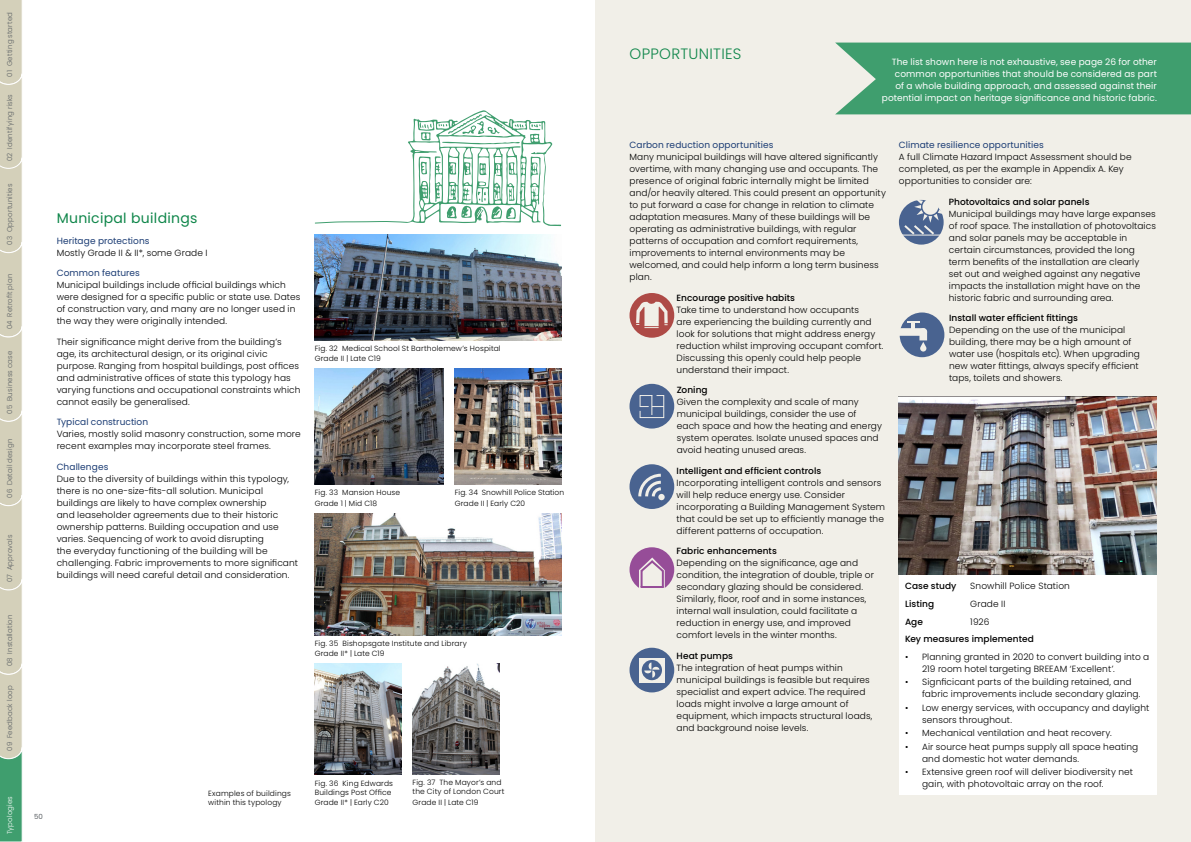
<style>
.page{position:relative;width:1191px;height:842px;background:#fff}
.page>*{position:absolute;margin:0;border:0;box-sizing:border-box;transform-origin:0 0}
.t1{font:300 15px "Poppins";letter-spacing:.02em;color:#0f864a}
.t2{font:14px "Poppins";letter-spacing:.02em;color:#0f864a}
.t3{font:300 9px/12px "Poppins";letter-spacing:.015em;color:#000}
.t4{font:9px/12px "Poppins";letter-spacing:.01em;color:#fff;text-align:right}
.t5{font:500 9px/17.7px "Poppins";letter-spacing:.005em;color:#000}
.t6{font:300 7.5px/10.4px "Poppins";letter-spacing:.02em;color:#000}
.t7{font:300 7px "Poppins";letter-spacing:.02em;color:#5b6064}
.t8{font:300 7px "Poppins";letter-spacing:.025em;color:#fff}
.t9{font:7px "Poppins";color:#5b6064}
.s1{font-weight:400;color:#1b3c74}
.s2{font-weight:500}
.s3{font-weight:300}
</style>
<div class="page">
<img style="left:412px;top:663px;width:87px;height:112px">
<img style="left:315px;top:235px;width:246px;height:105px">
<img style="left:315px;top:369px;width:129px;height:116px">
<img style="left:315px;top:513px;width:246px;height:122px">
<img style="left:315px;top:663px;width:86px;height:112px">
<img style="left:455px;top:368px;width:106px;height:117px">
<div style="left:595px;top:0;width:596px;height:842px;background:#f1efe8"></div>
<div style="left:835px;top:43px;width:356px;height:71px;background:#3f9e6e"></div>
<div style="left:629px;top:293px;width:45px;height:45px;background:#ae4a46;border-radius:50%"></div>
<svg style="left:636px;top:302px;width:32px;height:26px"></svg>
<div style="left:629px;top:384px;width:45px;height:45px;background:#496390;border-radius:50%"></div>
<svg style="left:639px;top:395px;width:26px;height:24px"></svg>
<div style="left:629px;top:464px;width:45px;height:45px;background:#496390;border-radius:50%"></div>
<svg style="left:638px;top:473px;width:26px;height:27px"></svg>
<div style="left:629px;top:547px;width:45px;height:45px;background:#964d98;border-radius:50%"></div>
<svg style="left:638px;top:557px;width:28px;height:35px"></svg>
<div style="left:629px;top:648px;width:45px;height:44px;background:#496390;border-radius:50%"></div>
<div style="left:639px;top:658px;width:25px;height:24px;background:#f1efe8"></div>
<div style="left:642px;top:660px;width:20px;height:20px;background:#496390;border-radius:50%"></div>
<svg style="left:644px;top:662px;width:15px;height:16px"></svg>
<div style="left:899px;top:200px;width:44px;height:45px;background:#496390;border-radius:50%"></div>
<svg style="left:902px;top:199px;width:42px;height:38px"></svg>
<hr style="left:901px;top:235px;width:40px;height:1px;background:#f1efe8">
<div style="left:899px;top:312px;width:45px;height:45px;background:#496390;border-radius:50%"></div>
<svg style="left:899px;top:321px;width:28px;height:31px"></svg>
<div style="left:899px;top:574px;width:257px;height:221px;background:#fff"></div>
<svg style="left:315px;top:110px;width:246px;height:116px"></svg>
<img style="left:899px;top:396px;width:257px;height:178px">
<svg style="left:0;top:0;width:23px;height:842px;background:#c8ceb7"></svg>
<img style="left:314px;top:373px;width:188px;height:90px">
<img style="left:898px;top:396px;width:199px;height:67px">
<p class="t7" style="left:6px;top:77px;width:66px;rotate:-90deg">01 Getting started</p>
<p class="t7" style="left:6px;top:161px;width:68px;rotate:-90deg">02 Identifying risks</p>
<p class="t7" style="left:6px;top:245px;width:63px;rotate:-90deg">03 Opportunities</p>
<p class="t7" style="left:6px;top:329px;width:57px;rotate:-90deg">04 Retrofit plan</p>
<p class="t7" style="left:6px;top:413px;width:64px;rotate:-90deg">05 Business case</p>
<p class="t7" style="left:6px;top:498px;width:61px;rotate:-90deg">06 Detail design</p>
<p class="t7" style="left:6px;top:582px;width:49px;rotate:-90deg">07 Approvals</p>
<p class="t7" style="left:6px;top:666px;width:53px;rotate:-90deg">08 Installation</p>
<p class="t7" style="left:6px;top:751px;width:67px;rotate:-90deg">09 Feedback loop</p>
<p class="t8" style="left:6px;top:834px;width:40px;rotate:-90deg">Typologies</p>
<p class="t2" style="left:57px;top:210px;width:142px">Municipal buildings</p>
<p class="t3" style="left:57px;top:235px;width:152px"><span class="s1">Heritage protections<br></span>Mostly Grade II &amp; II*, some Grade I</p>
<p class="t3" style="left:57px;top:267px;width:245px"><span class="s1">Common features<br></span>Municipal buildings include official buildings which were designed for a specific public or state use. Dates of construction vary, and many are no longer used in the way they were originally intended.</p>
<p class="t3" style="left:57px;top:336px;width:245px">Their significance might derive from the building’s age, its architectural design, or its original civic purpose. Ranging from hospital buildings, post offices and administrative offices of state this typology has varying functions and occupational constraints which cannot easily be generalised.</p>
<p class="t3" style="left:57px;top:416px;width:245px"><span class="s1">Typical construction<br></span>Varies, mostly solid masonry construction, some more recent examples may incorporate steel frames.</p>
<p class="t3" style="left:57px;top:461px;width:243px"><span class="s1">Challenges<br></span>Due to the diversity of buildings within this typology, there is no one-size-fits-all solution. Municipal buildings are likely to have complex ownership<br>and leaseholder agreements due to their historic ownership patterns. Building occupation and use varies. Sequencing of work to avoid disrupting<br>the everyday functioning of the building will be challenging. Fabric improvements to more significant buildings will need careful detail and consideration.</p>
<p class="t6" style="left:315px;top:343px;width:187px">Fig. 32 Medical School St Bartholemew’s Hospital<br>Grade II | Late C19</p>
<p class="t6" style="left:315px;top:488px;width:87px">Fig. 33 Mansion House<br>Grade 1 | Mid C18</p>
<p class="t6" style="left:455px;top:488px;width:111px">Fig. 34 Snowhill Police Station<br>Grade II | Early C20</p>
<p class="t6" style="left:315px;top:638px;width:154px">Fig. 35 Bishopsgate Institute and Library<br>Grade II* | Late C19</p>
<p class="t9" style="left:34px;top:812px;width:10px">50</p>
<p class="t6" style="left:208px;top:789px;width:84px;line-height:9px">Examples of buildings within this typology</p>
<p class="t6" style="left:315px;top:778px;width:80px;line-height:9px">Fig. 36 King Edwards<br>Buildings Post Office</p>
<p class="t6" style="left:315px;top:797px;width:75px">Grade II* | Early C20</p>
<p class="t6" style="left:412px;top:778px;width:94px;line-height:9px">Fig. 37 The Mayor’s and the City of London Court</p>
<p class="t6" style="left:412px;top:797px;width:68px">Grade II | Late C19</p>
<p class="t1" style="left:629px;top:45px;width:113px">OPPORTUNITIES</p>
<p class="t4" style="left:882px;top:56px;width:276px">The list shown here is not exhaustive, see page 26 for other common opportunities that should be considered as part<br>of a whole building approach, and assessed against their potential impact on heritage significance and historic fabric.</p>
<p class="t3" style="left:629px;top:139px;width:258px"><span class="s1">Carbon reduction opportunities<br></span>Many municipal buildings will have altered significantly overtime, with many changing use and occupants. The presence of original fabric internally might be limited and/or heavily altered. This could present an opportunity to put forward a case for change in relation to climate adaptation measures. Many of these buildings will be operating as administrative buildings, with regular patterns of occupation and comfort requirements, improvements to internal environments may be welcomed, and could help inform a long term business plan.</p>
<p class="t3" style="left:676px;top:291px;width:208px"><span class="s2">Encourage positive habits<br></span>Take time to understand how occupants<br>are experiencing the building currently and look for solutions that might address energy reduction whilst improving occupant comfort.<br>Discussing this openly could help people understand their impact.</p>
<p class="t3" style="left:676px;top:384px;width:207px"><span class="s2">Zoning<br></span>Given the complexity and scale of many municipal buildings, consider the use of<br>each space and how the heating and energy system operates. Isolate unused spaces and avoid heating unused areas.</p>
<p class="t3" style="left:676px;top:464px;width:210px"><span class="s2">Intelligent and efficient controls </span>Incorporating intelligent controls and sensors will help reduce energy use. Consider incorporating a Building Management System that could be set up to efficiently manage the different patterns of occupation.</p>
<p class="t3" style="left:676px;top:545px;width:199px"><span class="s2">Fabric enhancements<br></span>Depending on the significance, age and condition, the integration of double, triple or secondary glazing should be considered.<br>Similarly, floor, roof and in some instances, internal wall insulation, could facilitate a reduction in energy use, and improved comfort levels in the winter months.</p>
<p class="t3" style="left:676px;top:649px;width:197px"><span class="s2">Heat pumps<br></span>The integration of heat pumps within municipal buildings is feasible but requires specialist and expert advice. The required loads might involve a large amount of equipment, which impacts structural loads, and background noise levels.</p>
<p class="t3" style="left:899px;top:139px;width:234px"><span class="s1">Climate resilience opportunities<br></span>A full Climate Hazard Impact Assessment should be completed, as per the example in Appendix A. Key opportunities to consider are:</p>
<p class="t3" style="left:948px;top:195px;width:209px"><span class="s2">Photovoltaics and solar panels<br></span>Municipal buildings may have large expanses of roof space. The installation of photovoltaics and solar panels may be acceptable in certain circumstances, provided the long term benefits of the installation are clearly<br>set out and weighed against any negative impacts the installation might have on the historic fabric and surrounding area.</p>
<p class="t3" style="left:949px;top:312px;width:192px"><span class="s2">Install water efficient fittings<br></span>Depending on the use of the municipal building, there may be a high amount of water use (hospitals etc). When upgrading new water fittings, always specify efficient taps, toilets and showers.</p>
<p class="t5" style="left:905px;top:577px;width:53px">Case study</p>
<p class="t3" style="left:970px;top:580px;width:101px">Snowhill Police Station</p>
<p class="t5" style="left:905px;top:595px;width:31px">Listing</p>
<p class="t3" style="left:970px;top:598px;width:37px">Grade II</p>
<p class="t5" style="left:905px;top:613px;width:19px">Age</p>
<p class="t5" style="left:905px;top:613px;width:130px;text-indent:65px"><span class="s3">1926<br></span>Key measures implemented</p>
<p class="t3" style="left:922px;top:651px;width:229px;text-indent:-17px">• Planning granted in 2020 to convert building into a<br>219 room hotel targeting BREEAM ‘Excellent’.</p>
<p class="t3" style="left:922px;top:676px;width:220px;text-indent:-17px">• Signficicant parts of the building retained, and fabric improvements include secondary glazing.</p>
<p class="t3" style="left:922px;top:702px;width:229px;text-indent:-17px">• Low energy services, with occupancy and daylight sensors throughout.</p>
<p class="t3" style="left:905px;top:727px;width:208px">• Mechanical ventilation and heat recovery.</p>
<p class="t3" style="left:922px;top:740px;width:218px;text-indent:-17px">• Air source heat pumps supply all space heating and domestic hot water demands.</p>
<p class="t3" style="left:922px;top:766px;width:212px;text-indent:-17px">• Extensive green roof will deliver biodiversity net gain, with photovoltaic array on the roof.</p>
</div>
